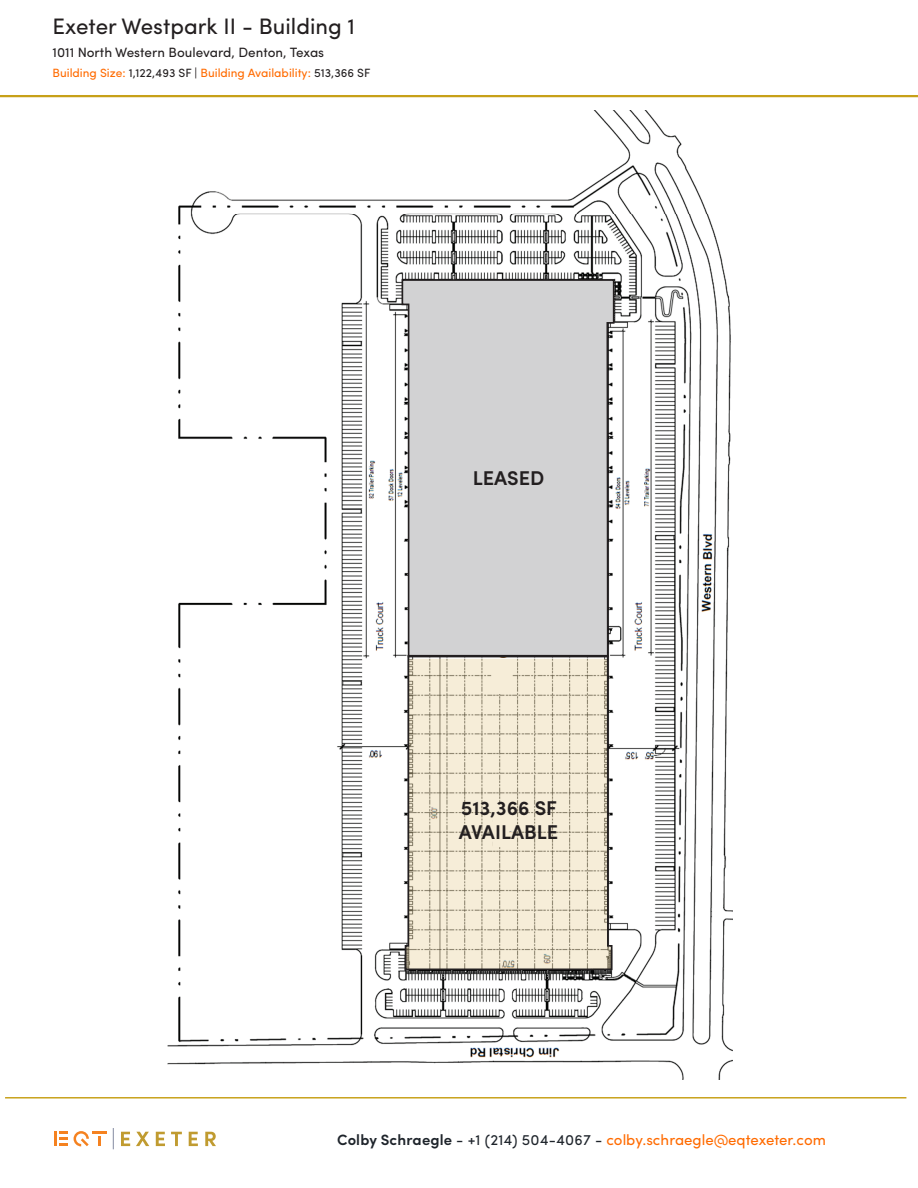
<style>
.page{position:relative;width:918px;height:1188px;background:#fff}
.page>*{position:absolute;margin:0;border:0;box-sizing:border-box;transform-origin:0 0}
.t1{font:22.35px "Sofia Pro";color:#231f20}
.t2{font:600 19.95px/24px "Sofia Pro";color:#231f20}
.t3{font:15px "Sofia Pro";color:#ff6b00}
.t4{font:13.5px "Sofia Pro";color:#231f20}
.t5{font:12px "Sofia Pro";color:#ff6b00}
.s1{color:#231f20}
.s2{font-weight:600;color:#1e242b}
.s3{color:#1e242b}
</style>
<div class="page">
<hr style="left:93px;top:1131px;width:14px;height:3px;background:#f58220">
<svg style="left:59px;top:1131px;width:9px;height:15px"></svg>
<hr style="left:54px;top:1131px;width:3px;height:15px;background:#f58220">
<svg style="left:98px;top:1137px;width:3px;height:9px"></svg>
<svg style="left:74px;top:1131px;width:15px;height:15px"></svg>
<svg style="left:113px;top:1128px;width:1px;height:21px"></svg>
<svg style="left:121px;top:1132px;width:9px;height:14px"></svg>
<svg style="left:136px;top:1132px;width:13px;height:14px"></svg>
<svg style="left:156px;top:1132px;width:9px;height:14px"></svg>
<svg style="left:171px;top:1132px;width:11px;height:14px"></svg>
<svg style="left:189px;top:1132px;width:9px;height:14px"></svg>
<svg style="left:205px;top:1132px;width:11px;height:14px"></svg>
<hr style="left:0;top:95px;width:918px;height:2px;background:#c7a018">
<hr style="left:5px;top:1097px;width:901px;height:2px;background:#c7a018">
<img style="left:168px;top:110px;width:564px;height:970px">
<div style="left:168px;top:110px;width:64px;height:72px;background:#fff"></div>
<svg style="left:401px;top:278px;width:214px;height:380px;background:#cfcfcf"></svg>
<svg style="left:404px;top:654px;width:209px;height:317px;background:#e4dbc8"></svg>
<p class="t1" style="left:52px;top:10px;width:304px">Exeter Westpark II - Building 1</p>
<p class="t4" style="left:52px;top:42px;width:273px">1011 North Western Boulevard, Denton, Texas</p>
<p class="t5" style="left:52px;top:64px;width:319px">Building Size: <span class="s1">1,122,493 SF |</span> Building Availability: <span class="s1">513,366 SF</span></p>
<p class="t2" style="left:473px;top:465px;width:73px">LEASED</p>
<p class="t2" style="left:459px;top:794px;width:101px">513,366 SF<br>AVAILABLE</p>
<p class="t3" style="left:337px;top:1128px;width:490px"><span class="s2">Colby Schraegle</span> <span class="s3">- +1 (214) 504-4067 -</span> colby.schraegle@eqtexeter.com</p>
</div>
